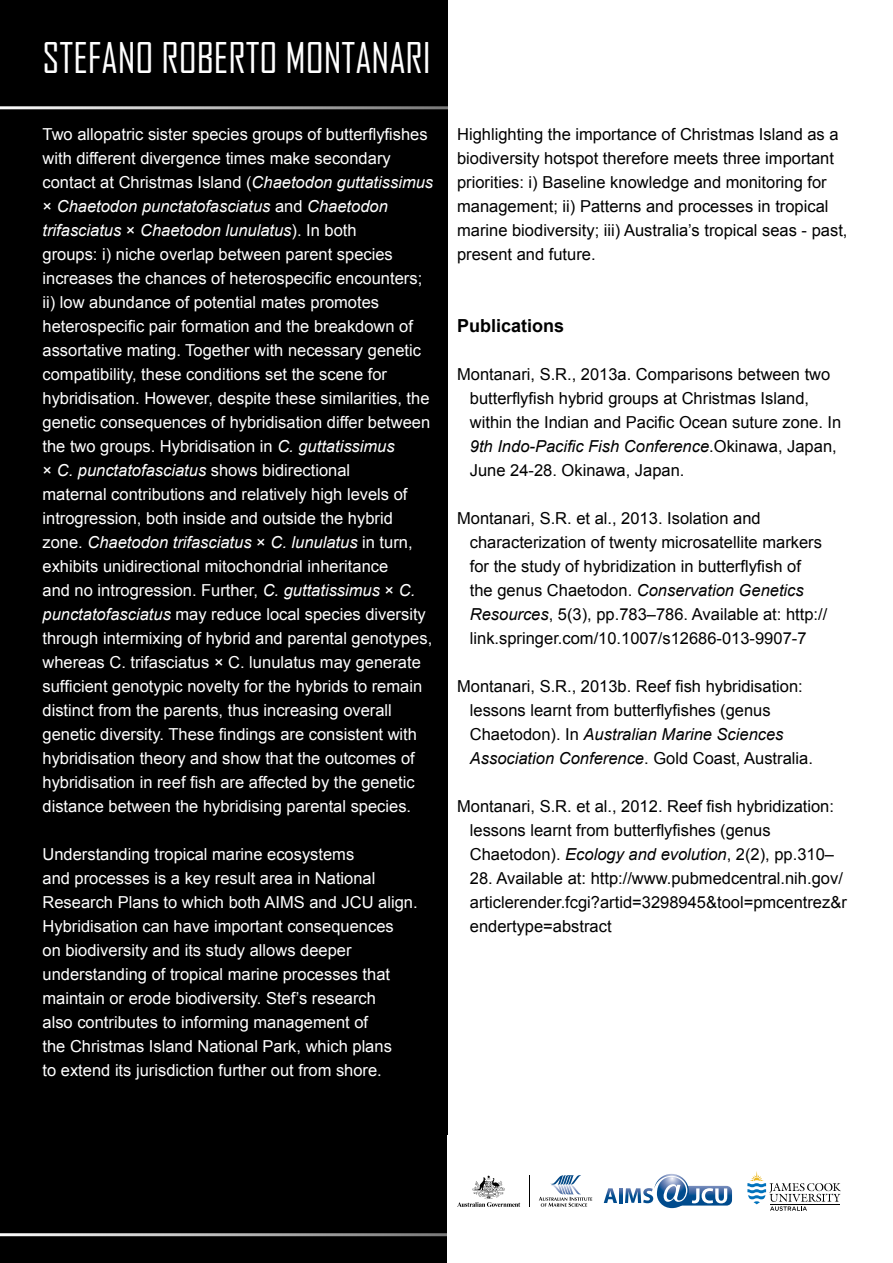
<style>
.page{position:relative;width:893px;height:1263px;background:#fff}
.page>*{position:absolute;margin:0;border:0;box-sizing:border-box;transform-origin:0 0}
.t1{font:40.5px "Agency FB";color:#fff}
.t2{font:700 18px "Arial";color:#000}
.t3{font:16.5px/24px "Arial";color:#fff}
.t4{font:16.5px/24px "Arial";color:#000}
.s1{font-style:italic}
</style>
<div class="page">
<div style="left:0;top:0;width:447px;height:1263px;background:#000"></div>
<svg style="left:604px;top:1188px;width:13px;height:15px"></svg>
<svg style="left:619px;top:1188px;width:3px;height:15px"></svg>
<svg style="left:625px;top:1174px;width:107px;height:34px"></svg>
<svg style="left:539px;top:1175px;width:53px;height:32px"></svg>
<svg style="left:457px;top:1175px;width:63px;height:32px"></svg>
<hr style="left:529px;top:1175px;width:1px;height:32px;background:#000">
<svg style="left:747px;top:1171px;width:94px;height:40px"></svg>
<hr style="left:0;top:1233px;width:850px;height:3px;background:#fff">
<hr style="left:0;top:106px;width:850px;height:3px;background:#fff">
<h1 class="t1" style="left:43px;top:34px;width:390px">STEFANO ROBERTO MONTANARI</h1>
<p class="t3" style="left:43px;top:122px;width:392px">Two allopatric sister species groups of butterflyfishes with different divergence times make secondary contact at Christmas Island (<span class="s1">Chaetodon guttatissimus </span>× <span class="s1">Chaetodon punctatofasciatus</span> and <span class="s1">Chaetodon trifasciatus</span> × <span class="s1">Chaetodon lunulatus</span>). In both<br>groups: i) niche overlap between parent species increases the chances of heterospecific encounters; ii) low abundance of potential mates promotes heterospecific pair formation and the breakdown of assortative mating. Together with necessary genetic compatibility, these conditions set the scene for hybridisation. However, despite these similarities, the genetic consequences of hybridisation differ between the two groups. Hybridisation in <span class="s1">C. guttatissimus<br></span>× <span class="s1">C. punctatofasciatus</span> shows bidirectional<br>maternal contributions and relatively high levels of introgression, both inside and outside the hybrid zone. <span class="s1">Chaetodon trifasciatus</span> × <span class="s1">C. lunulatus</span> in turn, exhibits unidirectional mitochondrial inheritance<br>and no introgression. Further, <span class="s1">C. guttatissimus</span> × <span class="s1">C. punctatofasciatus</span> may reduce local species diversity through intermixing of hybrid and parental genotypes, whereas C. trifasciatus × C. lunulatus may generate sufficient genotypic novelty for the hybrids to remain distinct from the parents, thus increasing overall genetic diversity. These findings are consistent with hybridisation theory and show that the outcomes of hybridisation in reef fish are affected by the genetic distance between the hybridising parental species.</p>
<p class="t3" style="left:43px;top:842px;width:377px">Understanding tropical marine ecosystems<br>and processes is a key result area in National Research Plans to which both AIMS and JCU align.<br>Hybridisation can have important consequences<br>on biodiversity and its study allows deeper understanding of tropical marine processes that maintain or erode biodiversity. Stef’s research<br>also contributes to informing management of<br>the Christmas Island National Park, which plans<br>to extend its jurisdiction further out from shore.</p>
<p class="t4" style="left:457px;top:122px;width:392px">Highlighting the importance of Christmas Island as a biodiversity hotspot therefore meets three important priorities: i) Baseline knowledge and monitoring for management; ii) Patterns and processes in tropical marine biodiversity; iii) Australia’s tropical seas - past, present and future.</p>
<p class="t2" style="left:457px;top:313px;width:109px">Publications</p>
<p class="t4" style="left:470px;top:362px;width:373px;text-indent:-13px">Montanari, S.R., 2013a. Comparisons between two butterflyfish hybrid groups at Christmas Island, within the Indian and Pacific Ocean suture zone. In <span class="s1">9th Indo-Pacific Fish Conference</span>.Okinawa, Japan, June 24-28. Okinawa, Japan.</p>
<p class="t4" style="left:470px;top:506px;width:359px;text-indent:-13px">Montanari, S.R. et al., 2013. Isolation and characterization of twenty microsatellite markers for the study of hybridization in butterflyfish of the genus Chaetodon. <span class="s1">Conservation Genetics Resources</span>, 5(3), pp.783–786. Available at: http:// link.springer.com/10.1007/s12686-013-9907-7</p>
<p class="t4" style="left:470px;top:674px;width:345px;text-indent:-13px">Montanari, S.R., 2013b. Reef fish hybridisation: lessons learnt from butterflyfishes (genus Chaetodon). In <span class="s1">Australian Marine Sciences Association Conference</span>. Gold Coast, Australia.</p>
<p class="t4" style="left:470px;top:794px;width:366px;text-indent:-13px">Montanari, S.R. et al., 2012. Reef fish hybridization: lessons learnt from butterflyfishes (genus<br>Chaetodon). <span class="s1">Ecology and evolution</span>, 2(2), pp.310–</p>
<p class="t4" style="left:470px;top:866px;width:378px">28. Available at: http://www.pubmedcentral.nih.gov/ articlerender.fcgi?artid=3298945&amp;tool=pmcentrez&amp;r endertype=abstract</p>
</div>
